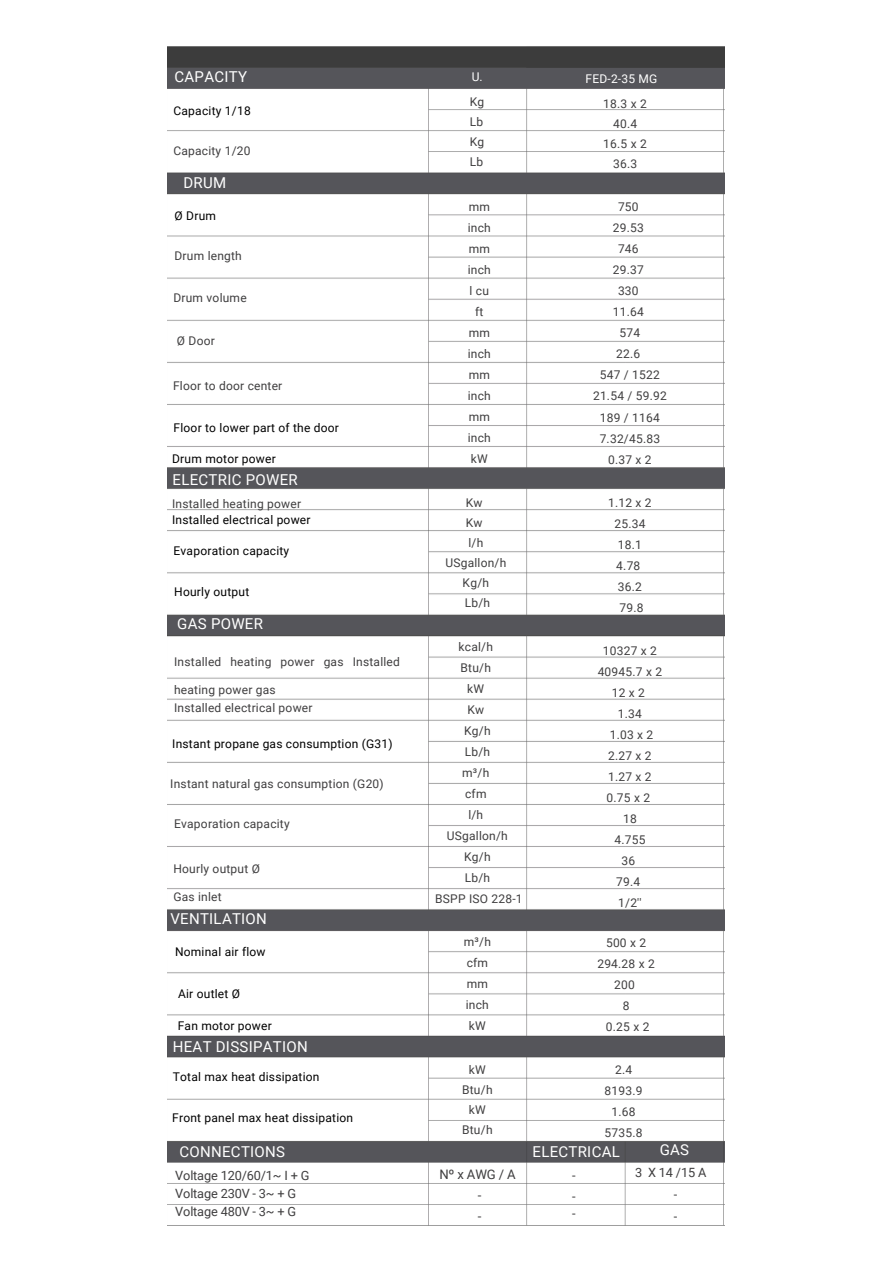
<style>
.page{position:relative;width:894px;height:1264px;background:#fff}
.page>*{position:absolute;margin:0;border:0;box-sizing:border-box;transform-origin:0 0}
.t1{font:15px "Roboto";letter-spacing:.02em;color:#fff}
.t2{font:13.2px "Roboto";color:#3f3e3f}
.t3{font:12.75px/22.4px "Roboto";letter-spacing:-.01em;color:#3f3e3f}
.t4{font:12px/21px "Roboto";letter-spacing:.02em;color:#3f3e3f;text-align:center}
.t5{font:12px "Roboto";letter-spacing:.02em;color:#000}
.t6{font:12px "Roboto";letter-spacing:.02em;color:#fff}
</style>
<div class="page">
<img style="left:167px;top:46px;width:557px;height:1180px">
<h1 class="t1" style="left:174px;top:68px;width:74px">CAPACITY</h1>
<p class="t5" style="left:173px;top:104px;width:79px">Capacity 1/18</p>
<p class="t4" style="left:173px;top:141px;width:79px">Capacity 1/20</p>
<p class="t1" style="left:183px;top:174px;width:44px">DRUM</p>
<p class="t5" style="left:175px;top:209px;width:43px">Ø Drum</p>
<p class="t4" style="left:174px;top:245px;width:69px">Drum length</p>
<h2 class="t4" style="left:173px;top:288px;width:75px">Drum volume</h2>
<p class="t4" style="left:177px;top:330px;width:39px">Ø Door</p>
<h2 class="t4" style="left:173px;top:375px;width:111px">Floor to door center</h2>
<p class="t5" style="left:173px;top:420px;width:167px">Floor to lower part of the door</p>
<p class="t5" style="left:172px;top:451px;width:105px">Drum motor power</p>
<p class="t1" style="left:172px;top:470px;width:127px">ELECTRIC POWER</p>
<p class="t6" style="left:472px;top:70px;width:12px">U.</p>
<p class="t4" style="left:469px;top:92px;width:16px;line-height:20px;text-align:justify">Kg Lb Kg Lb</p>
<h1 class="t4" style="left:467px;top:197px;width:25px">mm inch mm inch l cu ft mm inch mm inch mm inch kW</h1>
<p class="t6" style="left:585px;top:72px;width:73px">FED-2-35 MG</p>
<p class="t4" style="left:603px;top:94px;width:45px;line-height:20px">18.3 x 2<br>40.4<br>16.5 x 2<br>36.3</p>
<p class="t4" style="left:618px;top:197px;width:22px">750</p>
<p class="t4" style="left:612px;top:218px;width:32px">29.53</p>
<p class="t4" style="left:618px;top:239px;width:22px">746</p>
<p class="t4" style="left:612px;top:260px;width:32px">29.37</p>
<p class="t4" style="left:618px;top:281px;width:22px">330</p>
<p class="t4" style="left:612px;top:302px;width:32px">11.64</p>
<p class="t4" style="left:619px;top:323px;width:22px">574</p>
<p class="t4" style="left:616px;top:344px;width:26px">22.6</p>
<p class="t4" style="left:593px;top:365px;width:75px">547 / 1522<br>21.54 / 59.92<br>189 / 1164<br>7.32/45.83<br>0.37 x 2</p>
<p class="t4" style="left:608px;top:492px;width:45px">1.12 x 2</p>
<p class="t4" style="left:614px;top:513px;width:32px">25.34</p>
<p class="t4" style="left:617px;top:534px;width:26px">18.1</p>
<p class="t4" style="left:616px;top:555px;width:26px">4.78</p>
<p class="t4" style="left:617px;top:576px;width:26px">36.2</p>
<p class="t4" style="left:619px;top:597px;width:26px">79.8</p>
<h1 class="t4" style="left:466px;top:492px;width:18px">Kw</h1>
<p class="t4" style="left:466px;top:512px;width:18px">Kw</p>
<p class="t4" style="left:445px;top:533px;width:63px;line-height:20px">l/h<br>USgallon/h<br>Kg/h</p>
<p class="t4" style="left:464px;top:592px;width:27px">Lb/h</p>
<p class="t4" style="left:458px;top:636px;width:36px">kcal/h</p>
<p class="t4" style="left:460px;top:657px;width:32px">Btu/h</p>
<p class="t4" style="left:467px;top:678px;width:18px">kW</p>
<p class="t4" style="left:467px;top:699px;width:18px">Kw</p>
<h1 class="t4" style="left:464px;top:720px;width:28px">Kg/h</h1>
<p class="t4" style="left:464px;top:741px;width:27px">Lb/h</p>
<p class="t4" style="left:462px;top:762px;width:29px">m³/h</p>
<p class="t4" style="left:465px;top:783px;width:23px">cfm</p>
<p class="t4" style="left:468px;top:804px;width:16px">l/h</p>
<h1 class="t4" style="left:446px;top:825px;width:63px">USgallon/h</h1>
<p class="t4" style="left:464px;top:846px;width:28px">Kg/h</p>
<p class="t4" style="left:464px;top:867px;width:27px">Lb/h</p>
<p class="t4" style="left:435px;top:888px;width:89px">BSPP ISO 228-1</p>
<p class="t4" style="left:463px;top:931px;width:29px;text-align:left">m³/h cfm mm inch kW</p>
<p class="t4" style="left:462px;top:1060px;width:32px;line-height:20px">kW<br>Btu/h kW<br>Btu/h</p>
<p class="t4" style="left:172px;top:493px;width:130px">Installed heating power</p>
<p class="t5" style="left:172px;top:513px;width:140px">Installed electrical power</p>
<p class="t5" style="left:173px;top:544px;width:117px">Evaporation capacity</p>
<p class="t5" style="left:174px;top:584px;width:76px">Hourly output</p>
<p class="t1" style="left:177px;top:615px;width:87px">GAS POWER</p>
<p class="t4" style="left:597px;top:640px;width:66px">10327 x 2<br>40945.7 x 2<br>12 x 2</p>
<p class="t4" style="left:617px;top:703px;width:26px">1.34</p>
<p class="t4" style="left:606px;top:724px;width:48px;text-align:left">1.03 x 2<br>2.27 x 2<br>1.27 x 2<br>0.75 x 2</p>
<p class="t4" style="left:623px;top:808px;width:15px">18</p>
<p class="t4" style="left:614px;top:829px;width:32px">4.755</p>
<p class="t4" style="left:621px;top:850px;width:15px">36</p>
<p class="t4" style="left:616px;top:871px;width:26px">79.4</p>
<p class="t4" style="left:618px;top:892px;width:25px">1/2''</p>
<p class="t4" style="left:597px;top:932px;width:59px">500 x 2<br>294.28 x 2<br>200</p>
<p class="t4" style="left:622px;top:995px;width:8px">8</p>
<p class="t4" style="left:605px;top:1016px;width:45px">0.25 x 2</p>
<p class="t4" style="left:604px;top:1059px;width:39px">2.4<br>8193.9<br>1.68<br>5735.8</p>
<h1 class="t4" style="left:174px;top:651px;width:227px">Installed heating power gas Installed</h1>
<h1 class="t4" style="left:174px;top:679px;width:103px">heating power gas</h1>
<p class="t4" style="left:174px;top:697px;width:140px">Installed electrical power</p>
<p class="t5" style="left:172px;top:736px;width:222px">Instant propane gas consumption (G31)</p>
<p class="t4" style="left:170px;top:773px;width:215px">Instant natural gas consumption (G20)</p>
<p class="t4" style="left:174px;top:813px;width:117px">Evaporation capacity</p>
<p class="t4" style="left:173px;top:858px;width:88px">Hourly output Ø</p>
<p class="t4" style="left:173px;top:886px;width:50px">Gas inlet</p>
<p class="t1" style="left:170px;top:909px;width:98px">VENTILATION</p>
<p class="t5" style="left:175px;top:945px;width:92px">Nominal air flow</p>
<p class="t5" style="left:178px;top:986px;width:63px">Air outlet Ø</p>
<p class="t5" style="left:178px;top:1018px;width:96px">Fan motor power</p>
<p class="t5" style="left:173px;top:1069px;width:148px">Total max heat dissipation</p>
<p class="t5" style="left:172px;top:1110px;width:182px">Front panel max heat dissipation</p>
<p class="t1" style="left:179px;top:1143px;width:107px">CONNECTIONS</p>
<p class="t1" style="left:659px;top:1141px;width:31px">GAS</p>
<h1 class="t1" style="left:173px;top:1038px;width:136px">HEAT DISSIPATION</h1>
<p class="t1" style="left:532px;top:1143px;width:89px">ELECTRICAL</p>
<p class="t3" style="left:175px;top:1164px;width:136px">Voltage 120/60/1~ I + G</p>
<h2 class="t3" style="left:175px;top:1184px;width:122px;line-height:18px">Voltage 230V - 3~ + G<br>Voltage 480V - 3~ + G</h2>
<p class="t2" style="left:439px;top:1166px;width:78px">Nº x AWG / A</p>
<p class="t2" style="left:477px;top:1187px;width:5px">-</p>
<p class="t2" style="left:477px;top:1208px;width:5px">-</p>
<h1 class="t3" style="left:572px;top:1164px;width:5px">-</h1>
<h1 class="t3" style="left:572px;top:1185px;width:5px">-</h1>
<p class="t3" style="left:572px;top:1202px;width:5px">-</p>
<p class="t3" style="left:673px;top:1160px;width:34px;text-indent:-39px">3 X 14 /15 A -<br>-</p>
</div>
